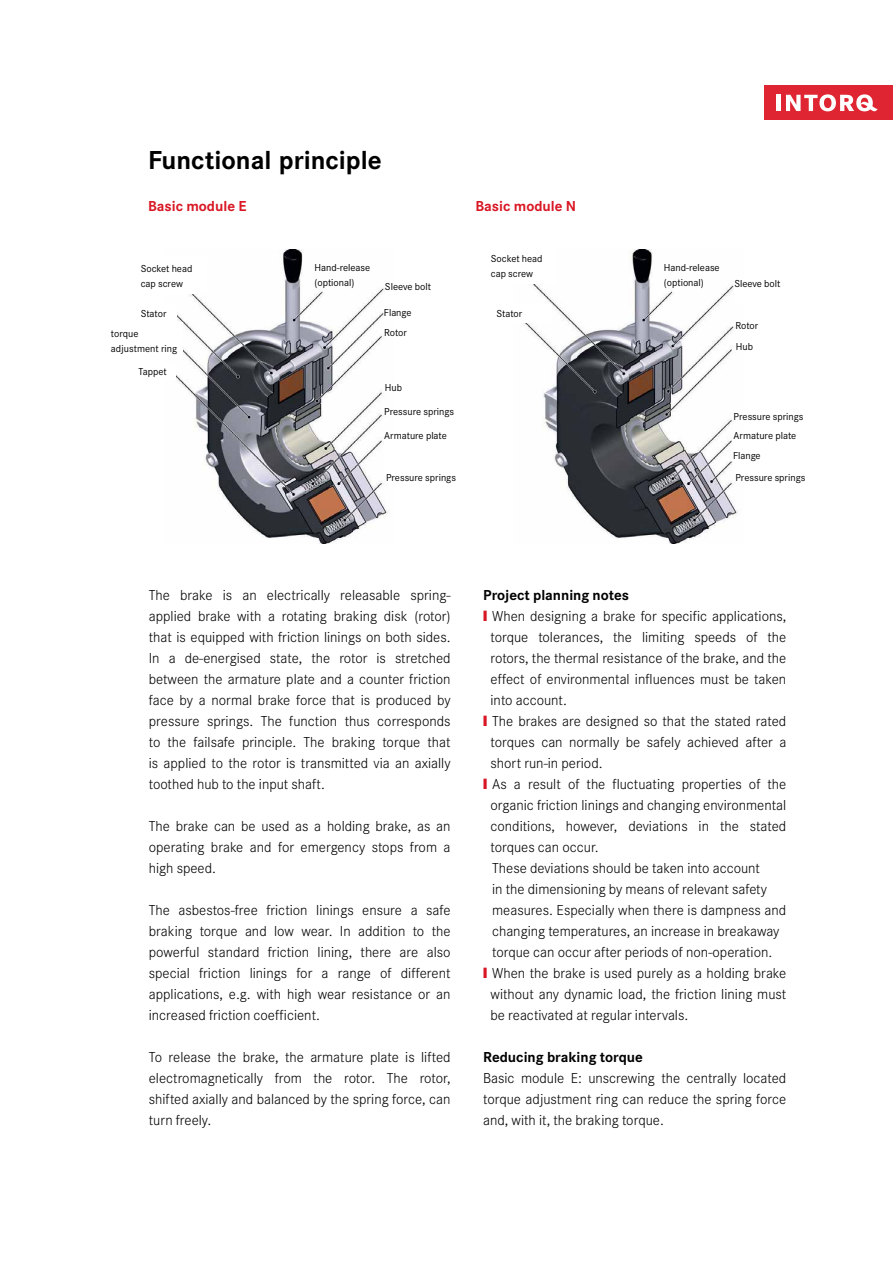
<style>
.page{position:relative;width:893px;height:1263px;background:#fff}
.page>*{position:absolute;margin:0;border:0;box-sizing:border-box;transform-origin:0 0}
.t1{font:700 27px "INTORQ Cor";color:#000}
.t2{font:300 15px/21px "INTORQ Cor";color:#000;text-align:justify}
.t3{font:700 15px "INTORQ Cor";color:#000}
.t4{font:700 15px "INTORQ Cor";color:#d91724}
.t5{font:10.5px/15px "INTORQ Cor";color:#000}
.s1{color:#d91724}
</style>
<div class="page">
<div style="left:764px;top:85px;width:129px;height:34px;background:#de2531"></div>
<hr style="left:776px;top:95px;width:4px;height:16px;background:#fff">
<svg style="left:786px;top:94px;width:92px;height:18px"></svg>
<img style="left:176px;top:249px;width:212px;height:294px">
<div style="left:107px;top:322px;width:75px;height:36px;background:#fff"></div>
<div style="left:384px;top:431px;width:95px;height:44px;background:#fff"></div>
<div style="left:385px;top:282px;width:99px;height:24px;background:#fff"></div>
<div style="left:136px;top:257px;width:71px;height:37px;background:#fff"></div>
<div style="left:136px;top:304px;width:41px;height:18px;background:#fff"></div>
<img style="left:523px;top:249px;width:215px;height:294px">
<div style="left:734px;top:431px;width:94px;height:44px;background:#fff"></div>
<div style="left:734px;top:280px;width:99px;height:24px;background:#fff"></div>
<div style="left:492px;top:304px;width:60px;height:18px;background:#fff"></div>
<div style="left:487px;top:247px;width:70px;height:36px;background:#fff"></div>
<h1 class="t1" style="left:148px;top:145px;width:235px">Functional principle</h1>
<p class="t4" style="left:148px;top:198px;width:100px">Basic module E</p>
<p class="t4" style="left:475px;top:198px;width:102px">Basic module N</p>
<p class="t5" style="left:141px;top:261px;width:53px">Socket head cap screw</p>
<p class="t5" style="left:141px;top:306px;width:27px">Stator</p>
<p class="t5" style="left:111px;top:326px;width:68px">torque adjustment ring</p>
<p class="t5" style="left:139px;top:364px;width:30px">Tappet</p>
<p class="t5" style="left:314px;top:260px;width:57px">Hand-release (optional)</p>
<p class="t5" style="left:385px;top:279px;width:48px">Sleeve bolt</p>
<p class="t5" style="left:384px;top:305px;width:29px">Flange</p>
<p class="t5" style="left:384px;top:325px;width:24px">Rotor</p>
<p class="t5" style="left:385px;top:380px;width:19px">Hub</p>
<p class="t5" style="left:384px;top:404px;width:71px">Pressure springs</p>
<p class="t5" style="left:384px;top:428px;width:64px">Armature plate</p>
<p class="t5" style="left:386px;top:470px;width:71px">Pressure springs</p>
<p class="t5" style="left:491px;top:251px;width:53px">Socket head cap screw</p>
<p class="t5" style="left:496px;top:306px;width:27px">Stator</p>
<p class="t5" style="left:664px;top:260px;width:57px">Hand-release (optional)</p>
<p class="t5" style="left:734px;top:277px;width:48px">Sleeve bolt</p>
<p class="t5" style="left:735px;top:318px;width:24px">Rotor</p>
<p class="t5" style="left:736px;top:339px;width:19px">Hub</p>
<p class="t5" style="left:734px;top:409px;width:71px">Pressure springs</p>
<p class="t5" style="left:733px;top:448px;width:29px">Flange</p>
<p class="t5" style="left:734px;top:428px;width:64px">Armature plate</p>
<p class="t5" style="left:735px;top:470px;width:71px">Pressure springs</p>
<p class="t2" style="left:149px;top:584px;width:303px">The brake is an electrically releasable spring&shy;applied brake with a rotating braking disk (rotor) that is equipped with friction linings on both sides.<br>In a de-energised state, the rotor is stretched between the armature plate and a counter friction face by a normal brake force that is produced by pressure springs. The function thus corresponds to the failsafe principle. The braking torque that is applied to the rotor is transmitted via an axially toothed hub to the input shaft.</p>
<p class="t2" style="left:149px;top:815px;width:303px">The brake can be used as a holding brake, as an operating brake and for emergency stops from a high speed.</p>
<p class="t2" style="left:149px;top:899px;width:303px">The asbestos-free friction linings ensure a safe braking torque and low wear. In addition to the powerful standard friction lining, there are also special friction linings for a range of different applications, e.g. with high wear resistance or an increased friction coefficient.</p>
<p class="t2" style="left:149px;top:1046px;width:303px">To release the brake, the armature plate is lifted electromagnetically from the rotor. The rotor, shifted axially and balanced by the spring force, can turn freely.</p>
<p class="t3" style="left:483px;top:586px;width:147px">Project planning notes</p>
<p class="t2" style="left:483px;top:605px;width:305px"><span class="s1">❙</span> When designing a brake for specific applications,</p>
<p class="t2" style="left:490px;top:626px;width:297px">torque tolerances, the limiting speeds of the</p>
<p class="t2" style="left:490px;top:647px;width:297px">rotors, the thermal resistance of the brake, and the</p>
<p class="t2" style="left:490px;top:668px;width:297px">effect of environmental influences must be taken</p>
<p class="t2" style="left:490px;top:689px;width:78px">into account.</p>
<p class="t2" style="left:483px;top:710px;width:305px"><span class="s1">❙</span> The brakes are designed so that the stated rated</p>
<p class="t2" style="left:490px;top:731px;width:297px">torques can normally be safely achieved after a</p>
<p class="t2" style="left:490px;top:752px;width:114px">short run-in period.</p>
<p class="t2" style="left:483px;top:773px;width:305px"><span class="s1">❙</span> As a result of the fluctuating properties of the</p>
<p class="t2" style="left:490px;top:794px;width:297px">organic friction linings and changing environmental</p>
<p class="t2" style="left:490px;top:815px;width:297px">conditions, however, deviations in the stated</p>
<p class="t2" style="left:490px;top:836px;width:110px">torques can occur.</p>
<p class="t2" style="left:492px;top:857px;width:269px">These deviations should be taken into account</p>
<p class="t2" style="left:492px;top:878px;width:276px">in the dimensioning by means of relevant safety</p>
<p class="t2" style="left:492px;top:899px;width:296px">measures. Especially when there is dampness and</p>
<p class="t2" style="left:492px;top:920px;width:289px">changing temperatures, an increase in breakaway</p>
<p class="t2" style="left:492px;top:941px;width:282px">torque can occur after periods of non-operation.</p>
<p class="t2" style="left:483px;top:962px;width:305px"><span class="s1">❙</span> When the brake is used purely as a holding brake</p>
<p class="t2" style="left:490px;top:983px;width:297px">without any dynamic load, the friction lining must</p>
<p class="t2" style="left:490px;top:1004px;width:199px">be reactivated at regular intervals.</p>
<p class="t3" style="left:483px;top:1048px;width:161px">Reducing braking torque</p>
<p class="t2" style="left:483px;top:1067px;width:305px">Basic module E: unscrewing the centrally located torque adjustment ring can reduce the spring force and, with it, the braking torque.</p>
</div>
